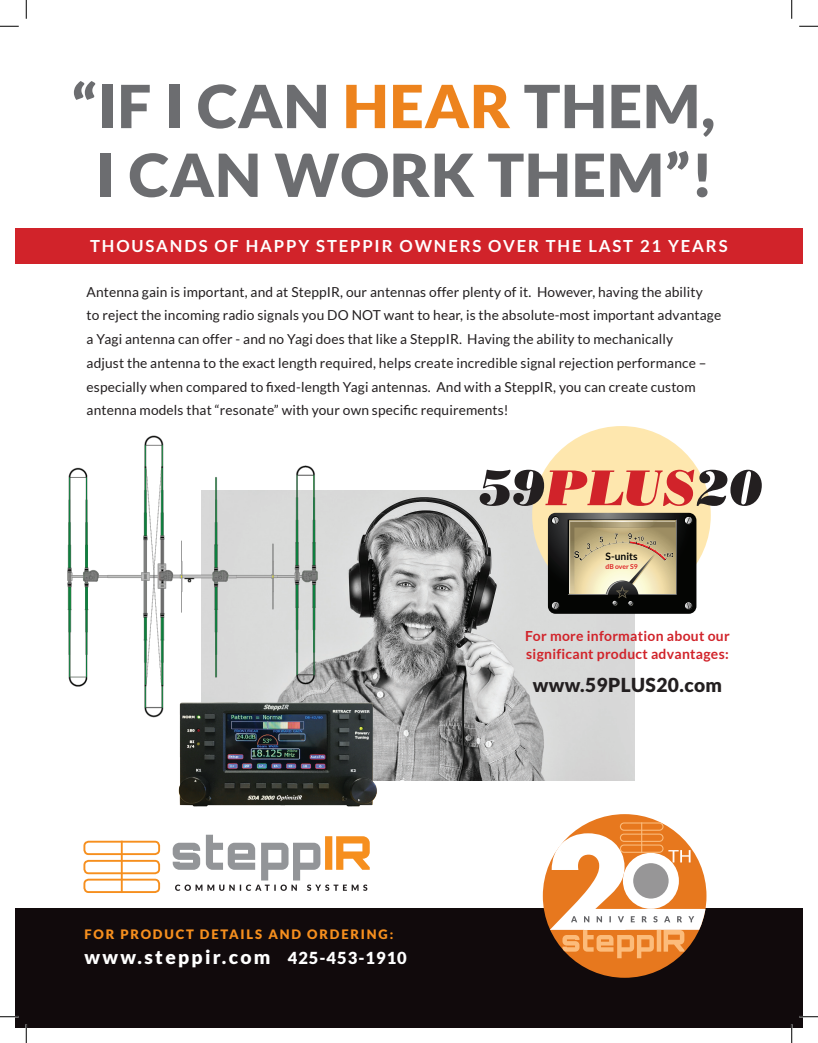
<style>
.page{position:relative;width:818px;height:1043px;background:#fff}
.page>*{position:absolute;margin:0;border:0;box-sizing:border-box;transform-origin:0 0}
.t1{font:900 59.38px/68.8px "Lato";letter-spacing:.01em;color:#6c6d70;text-align:center}
.t2{font:900 19.25px "Lato";letter-spacing:.12em;color:#fff}
.t3{font:900 19.25px "Lato";letter-spacing:.02em;color:#231f20}
.t4{font:700 16.62px "Lato";letter-spacing:.11em;color:#fff}
.t5{font:700 13.88px/17.5px "Lato";letter-spacing:.02em;color:#d1232a}
.t6{font:13.75px/23.8px "Lato";letter-spacing:.01em;color:#231f20}
.t7{font:900 13px "Lato";letter-spacing:.14em;color:#f68f1e}
.t8{font:700 10.25px "Lato";color:#040503}
.t9{font:700 6.75px "Lato";color:#de2426}
.s1{color:#ed831d}
.s2{font-size:16.5px}
</style>
<div class="page">
<img style="left:382px;top:490px;width:252px;height:290px">
<div style="left:15px;top:229px;width:787px;height:35px;background:#d1232a"></div>
<svg style="left:173px;top:834px;width:197px;height:56px"></svg>
<div style="left:83px;top:840px;width:77px;height:15px;border:2px solid #f68f1e;border-radius:4px"></div>
<div style="left:83px;top:859px;width:77px;height:15px;border:2px solid #f68f1e;border-radius:4px"></div>
<div style="left:83px;top:878px;width:77px;height:15px;border:2px solid #f68f1e;border-radius:4px"></div>
<hr style="left:121px;top:840px;width:2px;height:53px;background:#f68f1e">
<div style="left:15px;top:909px;width:787px;height:119px;background:#110a0c"></div>
<div style="left:543px;top:814px;width:163px;height:163px;background:#e7781e;border-radius:50%"></div>
<svg style="left:549px;top:833px;width:156px;height:125px"></svg>
<div style="left:620px;top:822px;width:43px;height:8px;border:1px solid #fcbc7b;border-radius:4px"></div>
<div style="left:620px;top:833px;width:43px;height:8px;border:1px solid #fcbc7b;border-radius:4px"></div>
<div style="left:620px;top:844px;width:43px;height:8px;border:1px solid #fcbc7b;border-radius:4px"></div>
<hr style="left:641px;top:822px;width:1px;height:30px;background:#fcbc7b">
<img style="left:67px;top:435px;width:353px;height:305px">
<div style="left:532px;top:426px;width:178px;height:178px;background:#fee7ae;border-radius:50%"></div>
<svg style="left:548px;top:513px;width:148px;height:101px"></svg>
<svg style="left:479px;top:470px;width:282px;height:36px"></svg>
<img style="left:172px;top:674px;width:210px;height:133px">
<svg style="left:0;top:25px;width:19px;height:2px"></svg>
<svg style="left:799px;top:25px;width:19px;height:2px"></svg>
<svg style="left:0;top:1015px;width:19px;height:2px"></svg>
<svg style="left:799px;top:1015px;width:19px;height:2px"></svg>
<svg style="left:25px;top:0;width:2px;height:19px"></svg>
<svg style="left:25px;top:1024px;width:2px;height:18px"></svg>
<svg style="left:791px;top:0;width:1px;height:19px"></svg>
<svg style="left:790px;top:1024px;width:2px;height:18px"></svg>
<h1 class="t1" style="left:71px;top:71px;width:645px">“IF I CAN <span class="s1">HEAR</span> THEM,<br>I CAN WORK THEM”!</h1>
<p class="t4" style="left:90px;top:236px;width:639px">THOUSANDS OF HAPPY STEPPIR OWNERS OVER THE LAST 21 YEARS</p>
<p class="t6" style="left:87px;top:279px;width:636px">Antenna gain is important, and at SteppIR, our antennas offer plenty of it. However, having the ability<br>to reject the incoming radio signals you DO NOT want to hear, is the absolute-most important advantage a Yagi antenna can offer - and no Yagi does that like a SteppIR. Having the ability to mechanically<br>adjust the antenna to the exact length required, helps create incredible signal rejection performance – especially when compared to fixed-length Yagi antennas. And with a SteppIR, you can create custom antenna models that “resonate” with your own specific requirements!</p>
<p class="t8" style="left:605px;top:551px;width:33px">S-units</p>
<p class="t9" style="left:605px;top:562px;width:34px">dB over S9</p>
<p class="t7" style="left:84px;top:926px;width:310px">FOR PRODUCT DETAILS AND ORDERING:</p>
<h2 class="t2" style="left:84px;top:945px;width:324px">www.steppir.com <span class="s2">425-453-1910</span></h2>
<p class="t5" style="left:525px;top:627px;width:206px">For more information about our significant product advantages:</p>
<h2 class="t3" style="left:533px;top:674px;width:191px">www.59PLUS20.com</h2>
</div>
